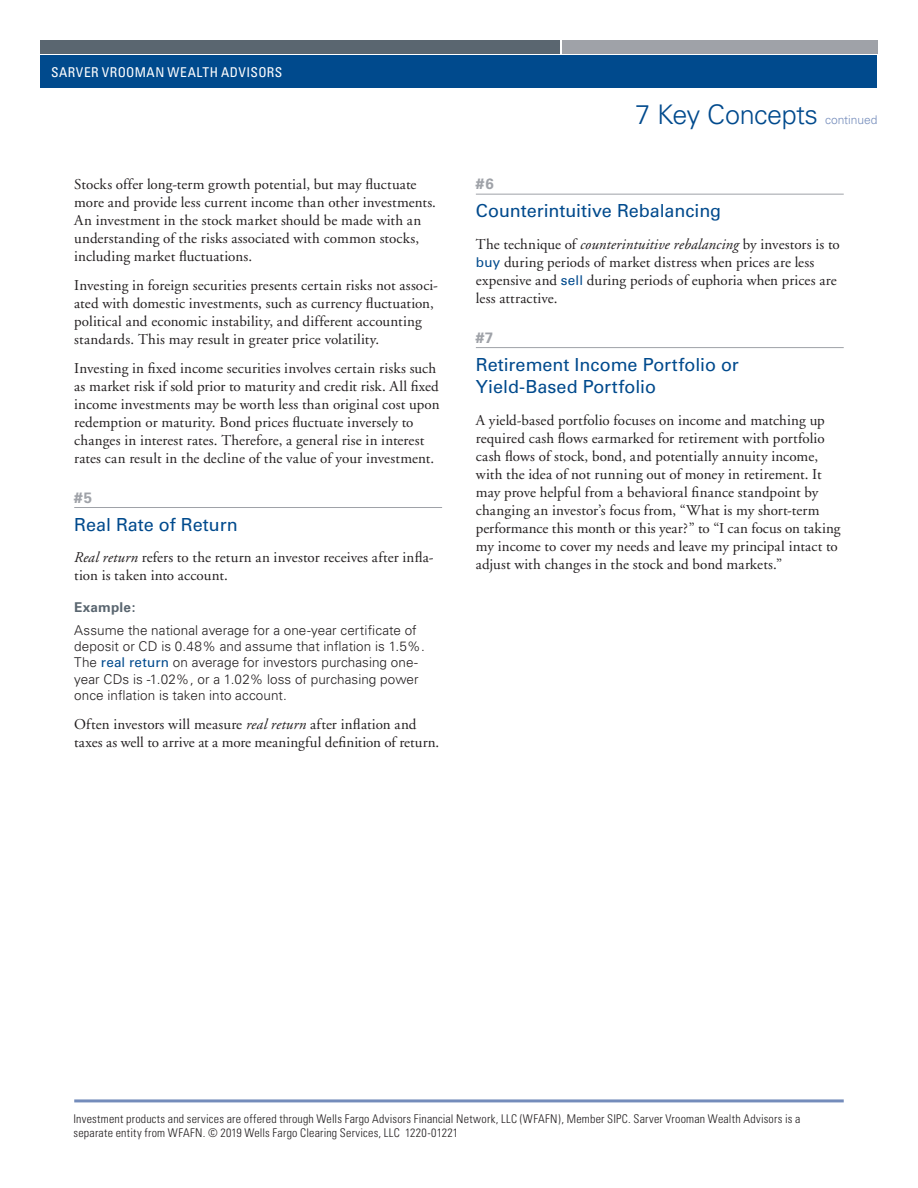
<style>
.page{position:relative;width:918px;height:1188px;background:#fff}
.page>*{position:absolute;margin:0;border:0;box-sizing:border-box;transform-origin:0 0}
.t1{font:300 27px "Univers";letter-spacing:-.02em;color:#004a8d}
.t2{font:18px/22.5px "Univers";color:#004a8d}
.t3{font:15px/18px "Adobe Garamond";letter-spacing:.005em;color:#231f20}
.t4{font:700 15px "Univers";color:#9fa2a8}
.t5{font:300 13.5px/16.2px "Univers";letter-spacing:.005em;color:#231f20}
.t6{font:condensed 13.5px "Univers";letter-spacing:.04em;color:#fff}
.t7{font:700 13.5px "Univers";letter-spacing:.015em;color:#5a6670}
.t8{font:300 condensed 12px/13.5px "Univers";letter-spacing:.02em;color:#231f20}
.t9{font:300 12px "Univers";color:#748cbb}
.s1{font-style:italic}
.s2{font-weight:400;color:#004a8d}
.s3{font-family:"Univers";font-size:13.5px;color:#004a8d}
</style>
<div class="page">
<div style="left:40px;top:56px;width:838px;height:32px;background:#004a8d"></div>
<div style="left:40px;top:40px;width:520px;height:14px;background:#5a6670"></div>
<div style="left:562px;top:40px;width:316px;height:14px;background:#9fa2a8"></div>
<hr style="left:74px;top:507px;width:368px;height:1px;background:#9fa2a8">
<hr style="left:476px;top:194px;width:368px;height:1px;background:#9fa2a8">
<hr style="left:476px;top:347px;width:368px;height:1px;background:#9fa2a8">
<hr style="left:74px;top:1099px;width:770px;height:3px;background:#748cbb">
<p class="t6" style="left:51px;top:63px;width:233px">SARVER VROOMAN WEALTH ADVISORS</p>
<p class="t3" style="left:74px;top:176px;width:363px">Stocks offer long-term growth potential, but may fluctuate more and provide less current income than other investments.<br>An investment in the stock market should be made with an understanding of the risks associated with common stocks, including market fluctuations.</p>
<p class="t3" style="left:74px;top:277px;width:365px">Investing in foreign securities presents certain risks not associ&shy;ated with domestic investments, such as currency fluctuation, political and economic instability, and different accounting standards. This may result in greater price volatility.</p>
<p class="t3" style="left:74px;top:359px;width:367px">Investing in fixed income securities involves certain risks such as market risk if sold prior to maturity and credit risk. All fixed income investments may be worth less than original cost upon redemption or maturity. Bond prices fluctuate inversely to changes in interest rates. Therefore, a general rise in interest rates can result in the decline of the value of your investment.</p>
<p class="t4" style="left:74px;top:489px;width:19px">#5</p>
<p class="t2" style="left:74px;top:513px;width:165px">Real Rate of Return</p>
<p class="t3" style="left:74px;top:549px;width:361px"><span class="s1">Real return</span> refers to the return an investor receives after infla&shy;tion is taken into account.</p>
<p class="t7" style="left:74px;top:599px;width:63px">Example:</p>
<p class="t5" style="left:74px;top:622px;width:352px">Assume the national average for a one-year certificate of deposit or CD is 0.48% and assume that inflation is 1.5%.<br>The <span class="s2">real return</span> on average for investors purchasing one&shy;year CDs is -1.02%, or a 1.02% loss of purchasing power once inflation is taken into account.</p>
<p class="t3" style="left:74px;top:715px;width:366px">Often investors will measure <span class="s1">real return</span> after inflation and taxes as well to arrive at a more meaningful definition of return.</p>
<h1 class="t1" style="left:635px;top:98px;width:185px">7 Key Concepts</h1>
<p class="t9" style="left:825px;top:113px;width:54px">continued</p>
<p class="t4" style="left:476px;top:175px;width:19px">#6</p>
<p class="t2" style="left:476px;top:200px;width:247px">Counterintuitive Rebalancing</p>
<p class="t3" style="left:476px;top:235px;width:365px">The technique of <span class="s1">counterintuitive rebalancing</span> by investors is to <span class="s3">buy</span> during periods of market distress when prices are less expensive and <span class="s3">sell</span> during periods of euphoria when prices are less attractive.</p>
<p class="t4" style="left:476px;top:329px;width:19px">#7</p>
<p class="t2" style="left:476px;top:353px;width:264px">Retirement Income Portfolio or<br>Yield-Based Portfolio</p>
<p class="t3" style="left:476px;top:411px;width:366px">A yield-based portfolio focuses on income and matching up required cash flows earmarked for retirement with portfolio cash flows of stock, bond, and potentially annuity income, with the idea of not running out of money in retirement. It may prove helpful from a behavioral finance standpoint by changing an investor’s focus from, “What is my short-term performance this month or this year?” to “I can focus on taking my income to cover my needs and leave my principal intact to adjust with changes in the stock and bond markets.”</p>
<p class="t8" style="left:74px;top:1112px;width:728px">Investment products and services are offered through Wells Fargo Advisors Financial Network, LLC (WFAFN), Member SIPC. Sarver Vrooman Wealth Advisors is a separate entity from WFAFN. © 2019 Wells Fargo Clearing Services, LLC 1220-01221</p>
</div>
